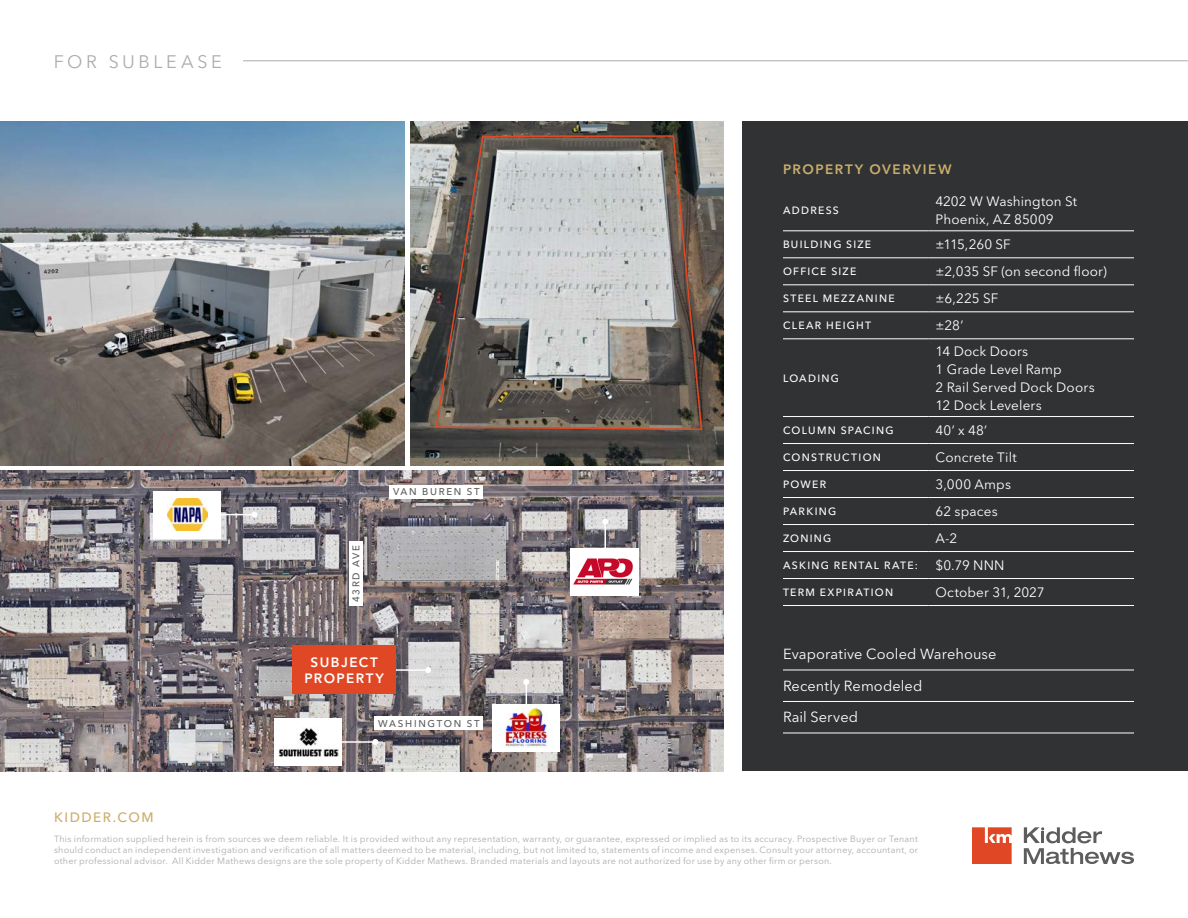
<style>
.page{position:relative;width:1188px;height:918px;background:#fff}
.page>*{position:absolute;margin:0;border:0;box-sizing:border-box;transform-origin:0 0}
.t1{font:18px "Avenir Next LT Pro";letter-spacing:.2em;color:#afabac}
.Factoids_-_White_2023{font:14.55px "Avenir Next LT Pro";letter-spacing:.01em;color:#fff}
.Table_Input_-_White_2023{font:13.5px/18px "Avenir Next LT Pro";letter-spacing:.01em;color:#fff}
.Subhead_-_Level_1_-_Gold_2023{font:600 13.5px "Avenir Next LT Pro";letter-spacing:.115em;color:#cbae6b}
.Subject_Property_Label_-_White_2023{font:600 13.5px/16.5px "Avenir Next LT Pro";letter-spacing:.105em;color:#fff;text-align:center}
.t2{font:500 13.5px "Avenir Next LT Pro";letter-spacing:.11em;color:#cbae6b}
.Table_Column_1_All_Caps_-_White_2023{font:500 10.5px "Avenir Next LT Pro";letter-spacing:.125em;color:#fff}
.Street_Names_-_Ash_2023{font:500 9.75px "Avenir Next LT Pro";letter-spacing:.175em;color:#5e5d5d}
.t3{font:9px/10.8px "Avenir Next LT Pro";letter-spacing:.025em;color:#afabac;text-align:justify}
</style>
<div class="page">
<div style="left:742px;top:122px;width:446px;height:649px;background:#313234"></div>
<img style="left:0;top:122px;width:405px;height:344px">
<img style="left:0;top:471px;width:724px;height:300px">
<div style="left:349px;top:541px;width:14px;height:64px;background:#fff"></div>
<hr style="left:338px;top:741px;width:37px;height:2px;background:#fff">
<svg style="left:372px;top:739px;width:6px;height:6px"></svg>
<div style="left:274px;top:718px;width:68px;height:48px;background:#fff"></div>
<img style="left:278px;top:728px;width:60px;height:29px">
<hr style="left:217px;top:514px;width:38px;height:1px;background:#fff">
<svg style="left:252px;top:512px;width:6px;height:6px"></svg>
<div style="left:154px;top:491px;width:67px;height:47px;background:#fff"></div>
<img style="left:168px;top:498px;width:39px;height:33px">
<div style="left:390px;top:485px;width:93px;height:13px;background:#fff"></div>
<hr style="left:526px;top:682px;width:1px;height:54px;background:#fff">
<svg style="left:523px;top:679px;width:6px;height:6px"></svg>
<div style="left:492px;top:704px;width:67px;height:47px;background:#fff"></div>
<img style="left:503px;top:704px;width:45px;height:44px">
<div style="left:375px;top:717px;width:108px;height:13px;background:#fff"></div>
<hr style="left:389px;top:669px;width:39px;height:2px;background:#fff">
<svg style="left:425px;top:667px;width:6px;height:6px"></svg>
<div style="left:293px;top:646px;width:103px;height:48px;background:#e04825"></div>
<hr style="left:604px;top:522px;width:2px;height:54px;background:#fff">
<svg style="left:602px;top:519px;width:6px;height:6px"></svg>
<img style="left:571px;top:548px;width:67px;height:48px">
<img style="left:410px;top:122px;width:314px;height:344px">
<svg style="left:435px;top:135px;width:268px;height:296px;background:#928e8b"></svg>
<hr style="left:783px;top:231px;width:146px;height:1px;background:#fff">
<hr style="left:929px;top:231px;width:205px;height:1px;background:#fff">
<hr style="left:783px;top:258px;width:146px;height:1px;background:#fff">
<hr style="left:929px;top:258px;width:205px;height:1px;background:#fff">
<hr style="left:783px;top:285px;width:146px;height:1px;background:#fff">
<hr style="left:929px;top:285px;width:205px;height:1px;background:#fff">
<hr style="left:783px;top:312px;width:146px;height:1px;background:#fff">
<hr style="left:929px;top:312px;width:205px;height:1px;background:#fff">
<hr style="left:783px;top:339px;width:146px;height:1px;background:#fff">
<hr style="left:929px;top:339px;width:205px;height:1px;background:#fff">
<hr style="left:783px;top:416px;width:146px;height:1px;background:#fff">
<hr style="left:929px;top:416px;width:205px;height:1px;background:#fff">
<hr style="left:783px;top:443px;width:146px;height:1px;background:#fff">
<hr style="left:929px;top:443px;width:205px;height:1px;background:#fff">
<hr style="left:783px;top:470px;width:146px;height:1px;background:#fff">
<hr style="left:929px;top:470px;width:205px;height:1px;background:#fff">
<hr style="left:783px;top:497px;width:146px;height:1px;background:#fff">
<hr style="left:929px;top:497px;width:205px;height:1px;background:#fff">
<hr style="left:783px;top:524px;width:146px;height:1px;background:#fff">
<hr style="left:929px;top:524px;width:205px;height:1px;background:#fff">
<hr style="left:783px;top:551px;width:146px;height:1px;background:#fff">
<hr style="left:929px;top:551px;width:205px;height:1px;background:#fff">
<hr style="left:783px;top:578px;width:146px;height:1px;background:#fff">
<hr style="left:929px;top:578px;width:205px;height:1px;background:#fff">
<hr style="left:783px;top:605px;width:146px;height:1px;background:#fff">
<hr style="left:929px;top:605px;width:205px;height:1px;background:#fff">
<hr style="left:783px;top:670px;width:351px;height:1px;background:#fff">
<hr style="left:783px;top:701px;width:351px;height:1px;background:#fff">
<hr style="left:783px;top:733px;width:351px;height:1px;background:#fff">
<hr style="left:243px;top:61px;width:945px;height:1px;background:#afabac">
<svg style="left:1024px;top:827px;width:110px;height:37px"></svg>
<svg style="left:972px;top:827px;width:40px;height:37px"></svg>
<h1 class="t1" style="left:54px;top:51px;width:170px">FOR SUBLEASE</h1>
<p class="Street_Names_-_Ash_2023" style="left:350px;top:602px;width:59px;rotate:-90deg">43RD AVE</p>
<p class="Street_Names_-_Ash_2023" style="left:393px;top:486px;width:88px">VAN BUREN ST</p>
<p class="Subject_Property_Label_-_White_2023" style="left:304px;top:654px;width:81px">SUBJECT<br>PROPERTY</p>
<p class="Street_Names_-_Ash_2023" style="left:378px;top:718px;width:103px">WASHINGTON ST</p>
<p class="Subhead_-_Level_1_-_Gold_2023" style="left:783px;top:161px;width:170px">PROPERTY OVERVIEW</p>
<p class="Table_Column_1_All_Caps_-_White_2023" style="left:783px;top:204px;width:57px">ADDRESS</p>
<p class="Table_Input_-_White_2023" style="left:936px;top:192px;width:143px">4202 W Washington St<br>Phoenix, AZ 85009</p>
<p class="Table_Column_1_All_Caps_-_White_2023" style="left:783px;top:238px;width:90px">BUILDING SIZE</p>
<p class="Table_Input_-_White_2023" style="left:936px;top:236px;width:77px">±115,260 SF</p>
<p class="Table_Column_1_All_Caps_-_White_2023" style="left:783px;top:265px;width:75px">OFFICE SIZE</p>
<p class="Table_Input_-_White_2023" style="left:936px;top:263px;width:173px">±2,035 SF (on second floor)</p>
<p class="Table_Column_1_All_Caps_-_White_2023" style="left:783px;top:292px;width:113px">STEEL MEZZANINE</p>
<p class="Table_Input_-_White_2023" style="left:936px;top:290px;width:64px">±6,225 SF</p>
<p class="Table_Column_1_All_Caps_-_White_2023" style="left:783px;top:319px;width:90px">CLEAR HEIGHT</p>
<p class="Table_Input_-_White_2023" style="left:936px;top:317px;width:29px">±28’</p>
<p class="Table_Column_1_All_Caps_-_White_2023" style="left:783px;top:372px;width:58px">LOADING</p>
<p class="Table_Input_-_White_2023" style="left:936px;top:342px;width:161px">14 Dock Doors<br>1 Grade Level Ramp<br>2 Rail Served Dock Doors<br>12 Dock Levelers</p>
<p class="Table_Column_1_All_Caps_-_White_2023" style="left:783px;top:424px;width:112px">COLUMN SPACING</p>
<p class="Table_Input_-_White_2023" style="left:936px;top:421px;width:53px">40’ x 48’</p>
<p class="Table_Column_1_All_Caps_-_White_2023" style="left:783px;top:451px;width:100px">CONSTRUCTION</p>
<p class="Table_Input_-_White_2023" style="left:936px;top:448px;width:83px">Concrete Tilt</p>
<p class="Table_Column_1_All_Caps_-_White_2023" style="left:783px;top:478px;width:45px">POWER</p>
<p class="Table_Input_-_White_2023" style="left:936px;top:475px;width:77px">3,000 Amps</p>
<p class="Table_Column_1_All_Caps_-_White_2023" style="left:783px;top:505px;width:55px">PARKING</p>
<p class="Table_Input_-_White_2023" style="left:936px;top:502px;width:64px">62 spaces</p>
<p class="Table_Column_1_All_Caps_-_White_2023" style="left:783px;top:532px;width:50px">ZONING</p>
<p class="Table_Input_-_White_2023" style="left:936px;top:529px;width:23px">A-2</p>
<p class="Table_Column_1_All_Caps_-_White_2023" style="left:783px;top:559px;width:137px">ASKING RENTAL RATE:</p>
<p class="Table_Input_-_White_2023" style="left:936px;top:556px;width:71px">$0.79 NNN</p>
<p class="Table_Column_1_All_Caps_-_White_2023" style="left:783px;top:586px;width:112px">TERM EXPIRATION</p>
<p class="Table_Input_-_White_2023" style="left:936px;top:583px;width:111px">October 31, 2027</p>
<p class="Factoids_-_White_2023" style="left:783px;top:645px;width:215px">Evaporative Cooled Warehouse</p>
<p class="Factoids_-_White_2023" style="left:783px;top:677px;width:141px">Recently Remodeled</p>
<p class="Factoids_-_White_2023" style="left:783px;top:708px;width:77px">Rail Served</p>
<h3 class="t2" style="left:54px;top:809px;width:101px">KIDDER.COM</h3>
<p class="t3" style="left:54px;top:834px;width:866px">This information supplied herein is from sources we deem reliable. It is provided without any representation, warranty, or guarantee, expressed or implied as to its accuracy. Prospective Buyer or Tenant should conduct an independent investigation and verification of all matters deemed to be material, including, but not limited to, statements of income and expenses. Consult your attorney, accountant, or other professional advisor. All Kidder Mathews designs are the sole property of Kidder Mathews. Branded materials and layouts are not authorized for use by any other firm or person.</p>
</div>
